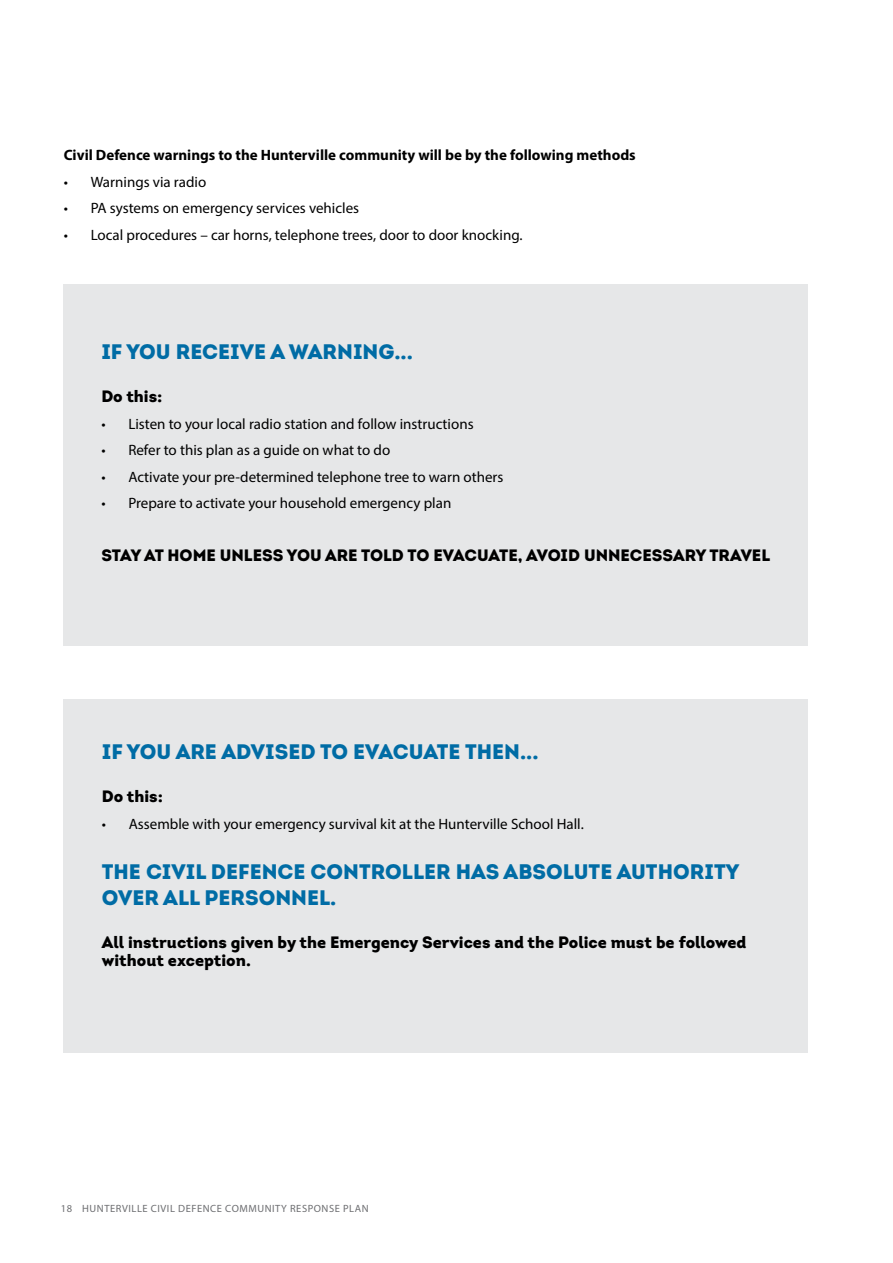
<style>
.page{position:relative;width:893px;height:1263px;background:#fff}
.page>*{position:absolute;margin:0;border:0;box-sizing:border-box;transform-origin:0 0}
.t1{font:900 21px/25.2px "Intro";color:#006ca5}
.t2{font:900 16.5px/18px "Intro";color:#000}
.t3{font:15px "Myriad Pro";color:#000}
.t4{font:700 15px "Myriad Pro";color:#000}
.t5{font:10.5px "Myriad Pro";letter-spacing:.05em;color:#6d6e71}
</style>
<div class="page">
<div style="left:63px;top:285px;width:745px;height:361px;background:#e6e7e8"></div>
<div style="left:64px;top:699px;width:744px;height:354px;background:#e6e7e8"></div>
<p class="t4" style="left:64px;top:145px;width:573px">Civil Defence warnings to the Hunterville community will be by the following methods</p>
<p class="t3" style="left:64px;top:172px;width:144px">• Warnings via radio</p>
<p class="t3" style="left:64px;top:199px;width:297px">• PA systems on emergency services vehicles</p>
<p class="t3" style="left:64px;top:225px;width:460px">• Local procedures – car horns, telephone trees, door to door knocking.</p>
<h1 class="t1" style="left:101px;top:339px;width:313px">IF YOU RECEIVE A WARNING...</h1>
<p class="t2" style="left:101px;top:387px;width:63px">Do this:</p>
<p class="t3" style="left:101px;top:415px;width:374px">• Listen to your local radio station and follow instructions</p>
<p class="t3" style="left:101px;top:441px;width:290px">• Refer to this plan as a guide on what to do</p>
<p class="t3" style="left:101px;top:468px;width:404px">• Activate your pre-determined telephone tree to warn others</p>
<p class="t3" style="left:101px;top:494px;width:351px">• Prepare to activate your household emergency plan</p>
<p class="t2" style="left:101px;top:546px;width:670px">STAY AT HOME UNLESS YOU ARE TOLD TO EVACUATE, AVOID UNNECESSARY TRAVEL</p>
<h1 class="t1" style="left:102px;top:738px;width:438px">IF YOU ARE ADVISED TO EVACUATE THEN...</h1>
<p class="t2" style="left:102px;top:787px;width:63px">Do this:</p>
<p class="t3" style="left:102px;top:814px;width:483px">• Assemble with your emergency survival kit at the Hunterville School Hall.</p>
<h1 class="t1" style="left:102px;top:859px;width:639px">THE CIVIL DEFENCE CONTROLLER HAS ABSOLUTE AUTHORITY<br>OVER ALL PERSONNEL.</h1>
<p class="t2" style="left:102px;top:933px;width:646px">All instructions given by the Emergency Services and the Police must be followed without exception.</p>
<p class="t5" style="left:61px;top:1202px;width:309px">18 HUNTERVILLE CIVIL DEFENCE COMMUNITY RESPONSE PLAN</p>
</div>
